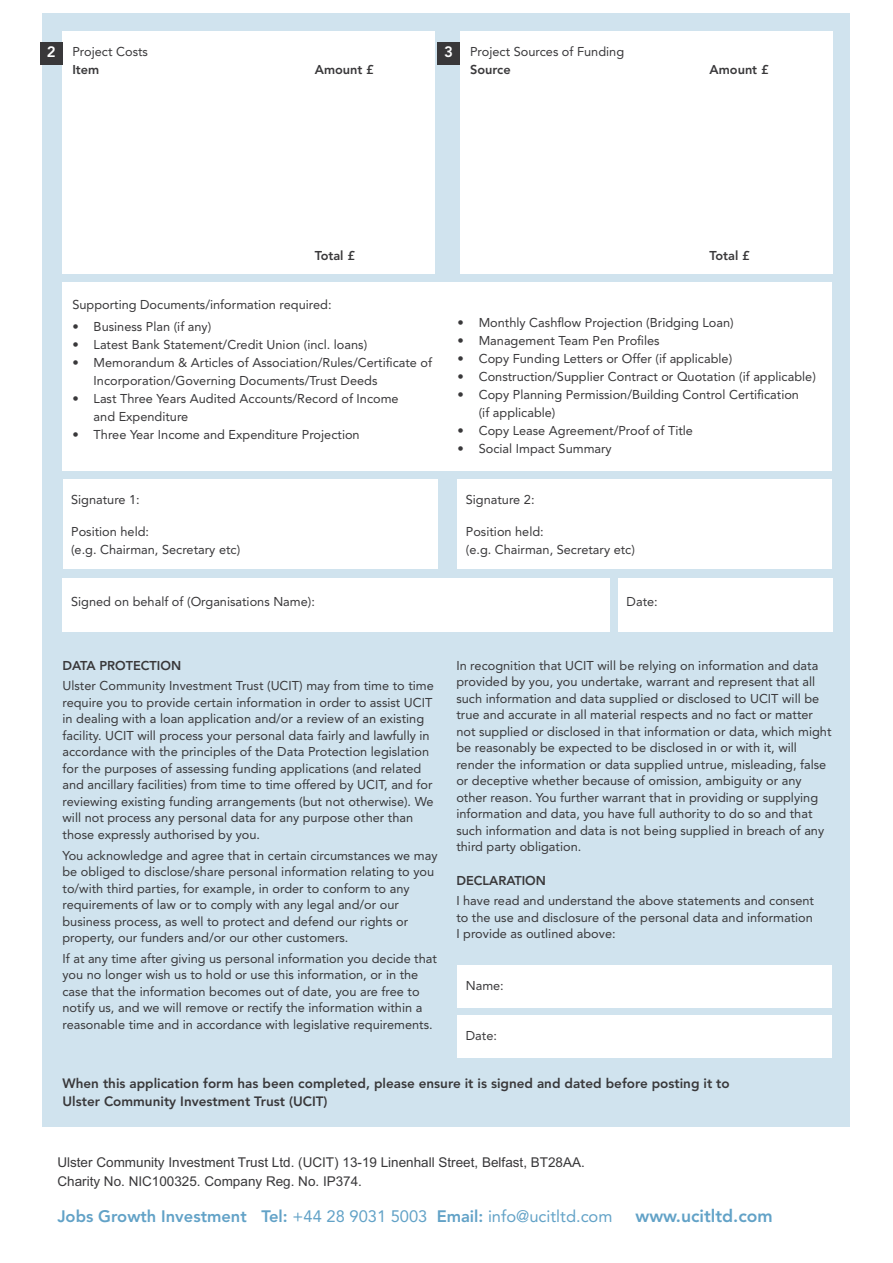
<style>
.page{position:relative;width:893px;height:1263px;background:#fff}
.page>*{position:absolute;margin:0;border:0;box-sizing:border-box;transform-origin:0 0}
.t1{font:800 17.55px "Avenir LT Std";color:#62a2c7}
.t2{font:800 16.5px "Avenir LT Std";color:#62a2c7}
.t3{font:800 15px "Avenir LT Std";color:#fff}
.t4{font:800 13.5px/17.5px "Avenir LT Std";color:#39383a}
.t5{font:13.5px/19.2px "Arial";color:#39383a}
.t6{font:12.75px/16.5px "Avenir LT Std";color:#39383a}
.t7{font:800 12.75px "Avenir LT Std";color:#39383a}
.s1{font-weight:400}
</style>
<div class="page">
<div style="left:43px;top:13px;width:807px;height:1113px;background:#d0e3ee"></div>
<div style="left:63px;top:282px;width:769px;height:189px;background:#fff"></div>
<div style="left:63px;top:32px;width:372px;height:242px;background:#fff"></div>
<div style="left:460px;top:32px;width:372px;height:242px;background:#fff"></div>
<div style="left:457px;top:965px;width:375px;height:43px;background:#fff"></div>
<div style="left:63px;top:480px;width:374px;height:89px;background:#fff"></div>
<div style="left:63px;top:577px;width:547px;height:54px;background:#fff"></div>
<div style="left:618px;top:577px;width:214px;height:54px;background:#fff"></div>
<div style="left:457px;top:480px;width:375px;height:89px;background:#fff"></div>
<div style="left:457px;top:1016px;width:375px;height:42px;background:#fff"></div>
<div style="left:40px;top:42px;width:23px;height:22px;background:#39383a"></div>
<div style="left:437px;top:42px;width:23px;height:22px;background:#39383a"></div>
<p class="t3" style="left:47px;top:46px;width:10px">2</p>
<p class="t3" style="left:444px;top:46px;width:10px">3</p>
<p class="t6" style="left:72px;top:45px;width:77px">Project Costs</p>
<p class="t7" style="left:72px;top:65px;width:28px">Item</p>
<p class="t7" style="left:315px;top:64px;width:60px">Amount £</p>
<p class="t6" style="left:470px;top:45px;width:156px">Project Sources of Funding</p>
<p class="t7" style="left:470px;top:65px;width:42px">Source</p>
<p class="t7" style="left:710px;top:64px;width:60px">Amount £</p>
<p class="t7" style="left:315px;top:250px;width:42px">Total £</p>
<p class="t7" style="left:710px;top:250px;width:42px">Total £</p>
<p class="t6" style="left:72px;top:297px;width:261px">Supporting Documents/information required:</p>
<p class="t6" style="left:72px;top:320px;width:140px">• Business Plan (if any)</p>
<p class="t6" style="left:72px;top:338px;width:296px">• Latest Bank Statement/Credit Union (incl. loans)</p>
<p class="t6" style="left:94px;top:355px;width:340px;line-height:18px;text-indent:-21px">• Memorandum &amp; Articles of Association/Rules/Certificate of<br>Incorporation/Governing Documents/Trust Deeds</p>
<p class="t6" style="left:94px;top:391px;width:307px;line-height:18px;text-indent:-21px">• Last Three Years Audited Accounts/Record of Income and Expenditure</p>
<p class="t6" style="left:72px;top:428px;width:289px">• Three Year Income and Expenditure Projection</p>
<p class="t6" style="left:71px;top:493px;width:70px">Signature 1:</p>
<p class="t6" style="left:71px;top:523px;width:171px;line-height:18px">Position held:<br>(e.g. Chairman, Secretary etc)</p>
<p class="t6" style="left:457px;top:315px;width:278px">• Monthly Cashflow Projection (Bridging Loan)</p>
<p class="t6" style="left:457px;top:333px;width:204px">• Management Team Pen Profiles</p>
<p class="t6" style="left:457px;top:351px;width:276px">• Copy Funding Letters or Offer (if applicable)</p>
<p class="t6" style="left:457px;top:369px;width:360px">• Construction/Supplier Contract or Quotation (if applicable)</p>
<p class="t6" style="left:479px;top:387px;width:322px;line-height:18px;text-indent:-21px">• Copy Planning Permission/Building Control Certification (if applicable)</p>
<p class="t6" style="left:457px;top:423px;width:237px">• Copy Lease Agreement/Proof of Title</p>
<p class="t6" style="left:457px;top:441px;width:156px">• Social Impact Summary</p>
<p class="t6" style="left:466px;top:493px;width:70px">Signature 2:</p>
<p class="t6" style="left:466px;top:523px;width:171px;line-height:18px">Position held:<br>(e.g. Chairman, Secretary etc)</p>
<p class="t6" style="left:71px;top:595px;width:245px">Signed on behalf of (Organisations Name):</p>
<p class="t6" style="left:627px;top:595px;width:33px">Date:</p>
<p class="t7" style="left:63px;top:660px;width:120px">DATA PROTECTION</p>
<p class="t6" style="left:63px;top:679px;width:373px">Ulster Community Investment Trust (UCIT) may from time to time require you to provide certain information in order to assist UCIT in dealing with a loan application and/or a review of an existing facility. UCIT will process your personal data fairly and lawfully in accordance with the principles of the Data Protection legislation for the purposes of assessing funding applications (and related and ancillary facilities) from time to time offered by UCIT, and for reviewing existing funding arrangements (but not otherwise). We will not process any personal data for any purpose other than those expressly authorised by you.</p>
<p class="t6" style="left:63px;top:848px;width:376px">You acknowledge and agree that in certain circumstances we may be obliged to disclose/share personal information relating to you to/with third parties, for example, in order to conform to any requirements of law or to comply with any legal and/or our business process, as well to protect and defend our rights or property, our funders and/or our other customers.</p>
<p class="t6" style="left:63px;top:951px;width:376px">If at any time after giving us personal information you decide that you no longer wish us to hold or use this information, or in the case that the information becomes out of date, you are free to notify us, and we will remove or rectify the information within a reasonable time and in accordance with legislative requirements.</p>
<p class="t6" style="left:456px;top:658px;width:377px">In recognition that UCIT will be relying on information and data provided by you, you undertake, warrant and represent that all such information and data supplied or disclosed to UCIT will be true and accurate in all material respects and no fact or matter not supplied or disclosed in that information or data, which might be reasonably be expected to be disclosed in or with it, will render the information or data supplied untrue, misleading, false or deceptive whether because of omission, ambiguity or any other reason. You further warrant that in providing or supplying information and data, you have full authority to do so and that such information and data is not being supplied in breach of any third party obligation.</p>
<p class="t7" style="left:456px;top:875px;width:91px">DECLARATION</p>
<p class="t6" style="left:456px;top:894px;width:359px;text-align:justify">I have read and understand the above statements and consent to the use and disclosure of the personal data and information I provide as outlined above:</p>
<p class="t6" style="left:466px;top:978px;width:40px">Name:</p>
<p class="t6" style="left:466px;top:1028px;width:33px">Date:</p>
<p class="t4" style="left:63px;top:1076px;width:669px">When this application form has been completed, please ensure it is signed and dated before posting it to<br>Ulster Community Investment Trust (UCIT)</p>
<p class="t5" style="left:57px;top:1152px;width:529px">Ulster Community Investment Trust Ltd. (UCIT) 13-19 Linenhall Street, Belfast, BT28AA.<br>Charity No. NIC100325. Company Reg. No. IP374.</p>
<p class="t2" style="left:57px;top:1210px;width:557px">Jobs Growth Investment Tel: <span class="s1">+44 28 9031 5003</span> Email: <span class="s1">info@ucitltd.com</span></p>
<h1 class="t1" style="left:635px;top:1209px;width:139px">www.ucitltd.com</h1>
</div>
